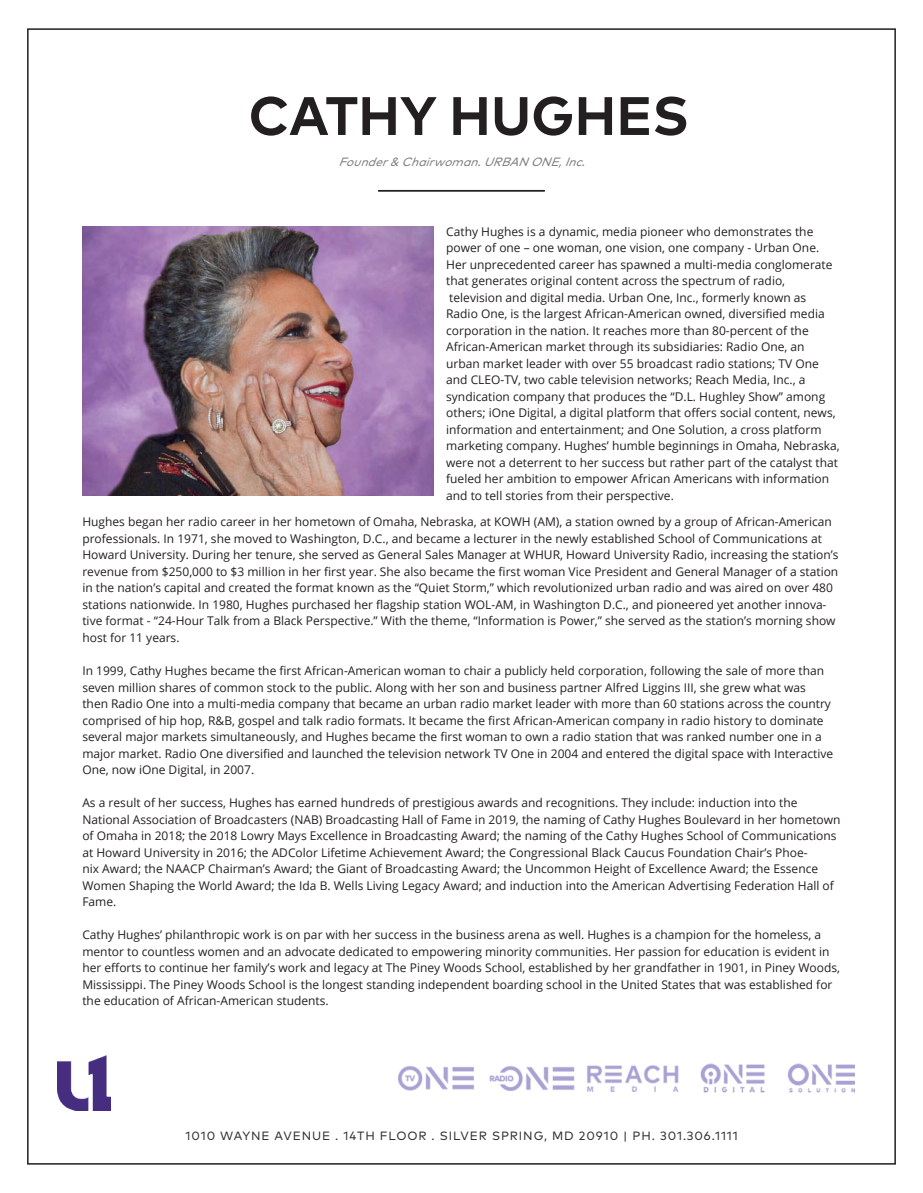
<style>
.page{position:relative;width:923px;height:1193px;background:#fff}
.page>*{position:absolute;margin:0;border:0;box-sizing:border-box;transform-origin:0 0}
.t1{font:700 54px "Mark OT";color:#231f20}
.t2{font:12px/16.5px "Open Sans";color:#231f20}
.t3{font:12px "Mark OT";letter-spacing:.075em;color:#2d2e34}
.t4{font:italic 12px "Mark OT";color:#7c7e81}
</style>
<div class="page">
<div style="left:378px;top:190px;width:166px;height:2px;border:1px solid #231f20"></div>
<img style="left:82px;top:226px;width:351px;height:269px">
<img style="left:57px;top:1056px;width:54px;height:54px">
<img style="left:398px;top:1063px;width:457px;height:30px">
<h1 class="t1" style="left:248px;top:85px;width:441px">CATHY HUGHES</h1>
<p class="t4" style="left:338px;top:157px;width:252px">Founder&amp; Chairwoman.URBAN ONE,Inc.</p>
<p class="t2" style="left:446px;top:224px;width:395px">Cathy Hughes is a dynamic, media pioneer who demonstrates the power of one – one woman, one vision, one company - Urban One.<br>Her unprecedented career has spawned a multi-media conglomerate that generates original content across the spectrum of radio, television and digital media. Urban One, Inc., formerly known as<br>Radio One, is the largest African-American owned, diversified media corporation in the nation. It reaches more than 80-percent of the African-American market through its subsidiaries: Radio One, an urban market leader with over 55 broadcast radio stations; TV One and CLEO-TV, two cable television networks; Reach Media, Inc., a syndication company that produces the “D.L. Hughley Show” among others; iOne Digital, a digital platform that offers social content, news, information and entertainment; and One Solution, a cross platform marketing company. Hughes’ humble beginnings in Omaha, Nebraska, were not a deterrent to her success but rather part of the catalyst that fueled her ambition to empower African Americans with information and to tell stories from their perspective.</p>
<p class="t2" style="left:82px;top:515px;width:757px">Hughes began her radio career in her hometown of Omaha, Nebraska, at KOWH (AM), a station owned by a group of African-American professionals. In 1971, she moved to Washington, D.C., and became a lecturer in the newly established School of Communications at Howard University. During her tenure, she served as General Sales Manager at WHUR, Howard University Radio, increasing the station’s revenue from $250,000 to $3 million in her first year. She also became the first woman Vice President and General Manager of a station in the nation’s capital and created the format known as the “Quiet Storm,” which revolutionized urban radio and was aired on over 480 stations nationwide. In 1980, Hughes purchased her flagship station WOL-AM, in Washington D.C., and pioneered yet another innova&shy;tive format - “24-Hour Talk from a Black Perspective.” With the theme, “Information is Power,” she served as the station’s morning show host for 11 years.</p>
<p class="t2" style="left:82px;top:662px;width:752px">In 1999, Cathy Hughes became the first African-American woman to chair a publicly held corporation, following the sale of more than seven million shares of common stock to the public. Along with her son and business partner Alfred Liggins III, she grew what was then Radio One into a multi-media company that became an urban radio market leader with more than 60 stations across the country comprised of hip hop, R&amp;B, gospel and talk radio formats. It became the first African-American company in radio history to dominate several major markets simultaneously, and Hughes became the first woman to own a radio station that was ranked number one in a major market. Radio One diversified and launched the television network TV One in 2004 and entered the digital space with Interactive One, now iOne Digital, in 2007.</p>
<p class="t2" style="left:82px;top:795px;width:759px">As a result of her success, Hughes has earned hundreds of prestigious awards and recognitions. They include: induction into the National Association of Broadcasters (NAB) Broadcasting Hall of Fame in 2019, the naming of Cathy Hughes Boulevard in her hometown of Omaha in 2018; the 2018 Lowry Mays Excellence in Broadcasting Award; the naming of the Cathy Hughes School of Communications at Howard University in 2016; the ADColor Lifetime Achievement Award; the Congressional Black Caucus Foundation Chair’s Phoe-<br>nix Award; the NAACP Chairman’s Award; the Giant of Broadcasting Award; the Uncommon Height of Excellence Award; the Essence Women Shaping the World Award; the Ida B. Wells Living Legacy Award; and induction into the American Advertising Federation Hall of Fame.</p>
<p class="t2" style="left:82px;top:927px;width:759px">Cathy Hughes’ philanthropic work is on par with her success in the business arena as well. Hughes is a champion for the homeless, a mentor to countless women and an advocate dedicated to empowering minority communities. Her passion for education is evident in her efforts to continue her family’s work and legacy at The Piney Woods School, established by her grandfather in 1901, in Piney Woods, Mississippi. The Piney Woods School is the longest standing independent boarding school in the United States that was established for the education of African-American students.</p>
<p class="t3" style="left:185px;top:1131px;width:554px">1010 WAYNE AVENUE . 14TH FLOOR . SILVER SPRING, MD 20910 | PH. 301.306.1111</p>
</div>
